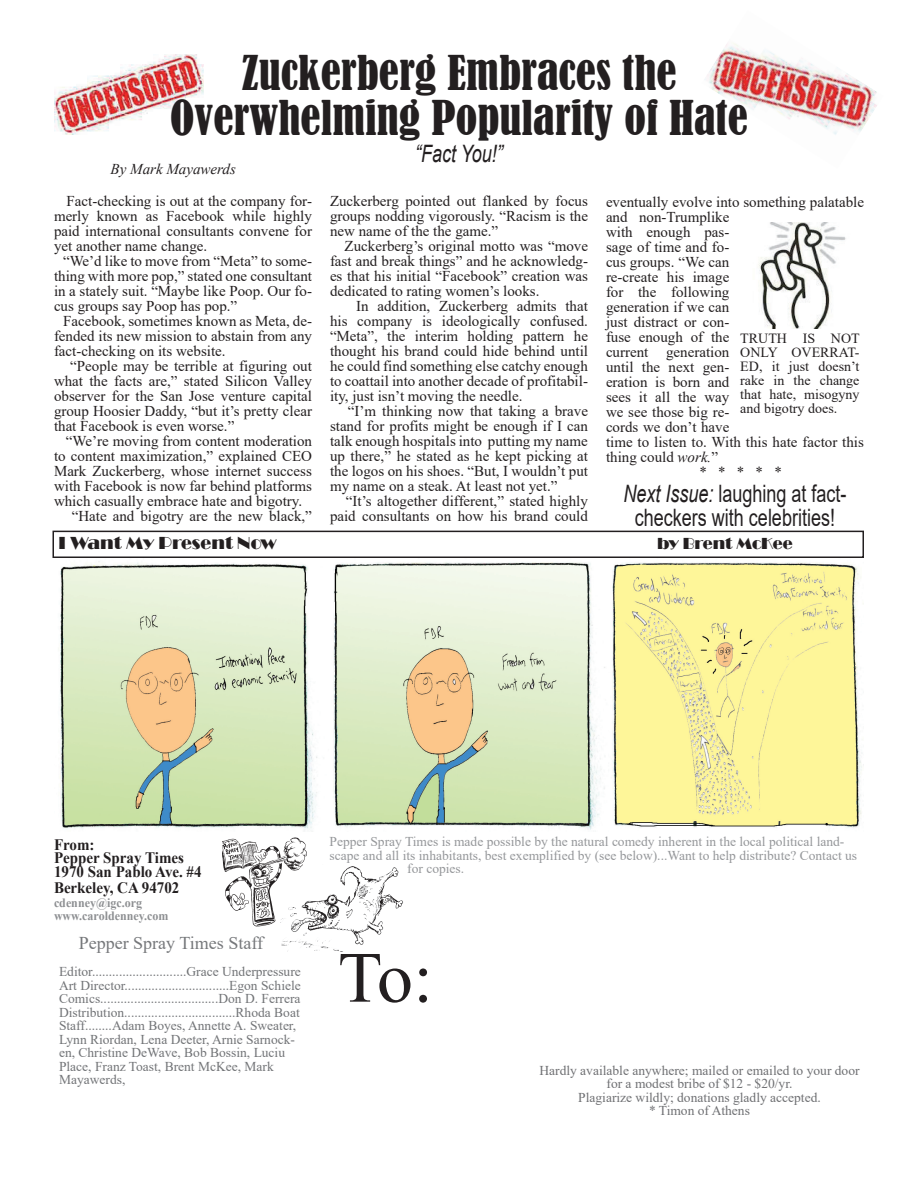
<style>
.page{position:relative;width:918px;height:1188px;background:#fff}
.page>*{position:absolute;margin:0;border:0;box-sizing:border-box;transform-origin:0 0}
.t1{font:72px "Times New Roman";color:#231f20}
.t2{font:condensed 45px/45px "Bernard";color:#231f20;text-align:center}
.t3{font:24px/24px "Arial";color:#231f20;text-align:center;scale:.75 1}
.t4{font:italic 24px "Arial";color:#231f20;scale:.75 1}
.t5{font:18px "Times New Roman";color:#76787b}
.t6{font:18px "Broadway";color:#231f20}
.t7{font:16.5px "Broadway";color:#231f20}
.t8{font:700 15.9px/13.5px "Times New Roman";color:#231f20;scale:.94 1}
.t9{font:15px/15px "Times New Roman";color:#231f20;text-align:justify}
.t10{font:italic 15px "Times New Roman";color:#231f20}
.t11{font:13.95px/14px "Times New Roman";color:#231f20;text-align:justify}
.t12{font:13.5px/13.5px "Times New Roman";color:#727477}
.t13{font:13.5px "Times New Roman";color:#95979a}
.t14{font:13.5px/13.5px "Times New Roman";color:#6f7073;text-align:center}
.t15{font:700 12.75px/13.5px "Times New Roman";color:#8d8f92;scale:.94 1}
.s1{font-style:italic}
</style>
<div class="page">
<img style="left:704px;top:43px;width:173px;height:92px">
<img style="left:54px;top:54px;width:149px;height:80px">
<img style="left:281px;top:866px;width:122px;height:86px">
<img style="left:222px;top:837px;width:90px;height:91px">
<div style="left:52px;top:531px;width:812px;height:27px;border:2px solid #231f20"></div>
<img style="left:60px;top:561px;width:804px;height:270px">
<img style="left:758px;top:222px;width:88px;height:107px">
<h2 class="t2" style="left:170px;top:51px;width:579px">Zuckerberg Embraces the<br>Overwhelming Popularity of Hate</h2>
<p class="t10" style="left:111px;top:159px;width:127px">By Mark Mayawerds</p>
<p class="t9" style="left:54px;top:193px;width:260px;text-indent:13px">Fact-checking is out at the company for&shy;merly known as Facebook while highly paid international consultants convene for yet another name change.</p>
<p class="t9" style="left:54px;top:253px;width:260px;text-indent:9px">“We’d like to move from “Meta” to some&shy;thing with more pop,” stated one consultant in a stately suit. “Maybe like Poop. Our fo&shy;cus groups say Poop has pop.”</p>
<p class="t9" style="left:54px;top:313px;width:259px;text-indent:9px">Facebook, sometimes known as Meta, de&shy;fended its new mission to abstain from any fact-checking on its website.</p>
<p class="t9" style="left:54px;top:358px;width:260px;text-indent:16px">“People may be terrible at figuring out what the facts are,” stated Silicon Valley observer for the San Jose venture capital group Hoosier Daddy, “but it’s pretty clear that Facebook is even worse.”</p>
<p class="t9" style="left:66px;top:433px;width:248px">“We’re moving from content moderation</p>
<p class="t9" style="left:54px;top:448px;width:259px">to content maximization,” explained CEO</p>
<p class="t9" style="left:54px;top:463px;width:259px">Mark Zuckerberg, whose internet success</p>
<p class="t9" style="left:54px;top:478px;width:260px">with Facebook is now far behind platforms</p>
<p class="t9" style="left:54px;top:493px;width:250px">which casually embrace hate and bigotry.</p>
<p class="t9" style="left:72px;top:508px;width:242px">“Hate and bigotry are the new black,”</p>
<h3 class="t4" style="left:415px;top:139px;width:118px">“Fact You!”</h3>
<p class="t9" style="left:330px;top:193px;width:259px">Zuckerberg pointed out flanked by focus groups nodding vigorously. “Racism is the new name of the the game.”</p>
<p class="t9" style="left:330px;top:238px;width:259px;text-indent:15px">Zuckerberg’s original motto was “move fast and break things” and he acknowledg&shy;es that his initial “Facebook” creation was dedicated to rating women’s looks.</p>
<p class="t9" style="left:330px;top:298px;width:260px;text-indent:26px">In addition, Zuckerberg admits that his company is ideologically confused. “Meta”, the interim holding pattern he thought his brand could hide behind until he could find something else catchy enough to coattail into another decade of profitabil&shy;ity, just isn’t moving the needle.</p>
<p class="t9" style="left:330px;top:403px;width:260px;text-indent:18px">“I’m thinking now that taking a brave stand for profits might be enough if I can talk enough hospitals into putting my name up there,” he stated as he kept picking at the logos on his shoes. “But, I wouldn’t put my name on a steak. At least not yet.”</p>
<p class="t9" style="left:330px;top:493px;width:259px;text-align:right">“It’s altogether different,” stated highly paid consultants on how his brand could</p>
<p class="t9" style="left:606px;top:194px;width:260px">eventually evolve into something palatable</p>
<p class="t9" style="left:606px;top:209px;width:125px">and non-Trumplike</p>
<p class="t9" style="left:606px;top:224px;width:125px">with enough pas-</p>
<p class="t9" style="left:606px;top:239px;width:125px">sage of time and fo-</p>
<p class="t9" style="left:606px;top:254px;width:125px">cus groups. “We can</p>
<p class="t9" style="left:606px;top:269px;width:125px">re-create his image</p>
<p class="t9" style="left:606px;top:284px;width:125px">for the following</p>
<p class="t9" style="left:606px;top:299px;width:125px">generation if we can</p>
<p class="t9" style="left:606px;top:314px;width:125px">just distract or con-</p>
<p class="t9" style="left:606px;top:329px;width:125px">fuse enough of the</p>
<p class="t9" style="left:606px;top:344px;width:125px">current generation</p>
<p class="t9" style="left:606px;top:359px;width:125px">until the next gen-</p>
<p class="t9" style="left:606px;top:374px;width:125px">eration is born and</p>
<p class="t9" style="left:606px;top:389px;width:125px">sees it all the way</p>
<p class="t9" style="left:606px;top:404px;width:125px">we see those big re-</p>
<p class="t9" style="left:606px;top:419px;width:125px">cords we don’t have</p>
<p class="t9" style="left:606px;top:434px;width:259px">time to listen to. With this hate factor this</p>
<p class="t9" style="left:606px;top:449px;width:114px">thing could <span class="s1">work.</span>”</p>
<p class="t9" style="left:699px;top:464px;width:84px">* * * * *</p>
<p class="t11" style="left:740px;top:331px;width:121px">TRUTH IS NOT ONLY OVERRAT-ED, it just doesn’t rake in the change that hate, misogyny and bigotry does.</p>
<h3 class="t3" style="left:623px;top:481px;width:299px"><span class="s1">Next Issue:</span> laughing at fact&shy;checkers with celebrities!</h3>
<p class="t6" style="left:58px;top:533px;width:220px">I Want My Present Now</p>
<p class="t7" style="left:657px;top:534px;width:137px">by Brent McKee</p>
<p class="t8" style="left:54px;top:837px;width:159px">From:<br>Pepper Spray Times<br>1970 San Pablo Ave. #4</p>
<p class="t8" style="left:54px;top:881px;width:135px">Berkeley, CA 94702</p>
<p class="t15" style="left:54px;top:895px;width:123px">cdenney@igc.org www.caroldenney.com</p>
<p class="t5" style="left:79px;top:930px;width:186px">Pepper Spray Times Staff</p>
<p class="t12" style="left:59px;top:965px;width:243px">Editor............................Grace Underpressure Art Director...............................Egon Schiele Comics...................................Don D. Ferrera Distribution.................................Rhoda Boat Staff........Adam Boyes, Annette A. Sweater, Lynn Riordan, Lena Deeter, Arnie Sarnock&shy;en, Christine DeWave, Bob Bossin, Luciu Place, Franz Toast, Brent McKee, Mark Mayawerds,</p>
<p class="t13" style="left:330px;top:832px;width:516px">Pepper Spray Times is made possible by the natural comedy inherent in the local political land-</p>
<p class="t13" style="left:330px;top:846px;width:529px">scape and all its inhabitants, best exemplified by (see below)...Want to help distribute? Contact us</p>
<p class="t13" style="left:407px;top:859px;width:58px">for copies.</p>
<h1 class="t1" style="left:338px;top:927px;width:96px">To:</h1>
<p class="t14" style="left:539px;top:1063px;width:322px">Hardly available anywhere; mailed or emailed to your door for a modest bribe of $12 - $20/yr.<br>Plagiarize wildly; donations gladly accepted.<br>* Timon of Athens</p>
</div>
